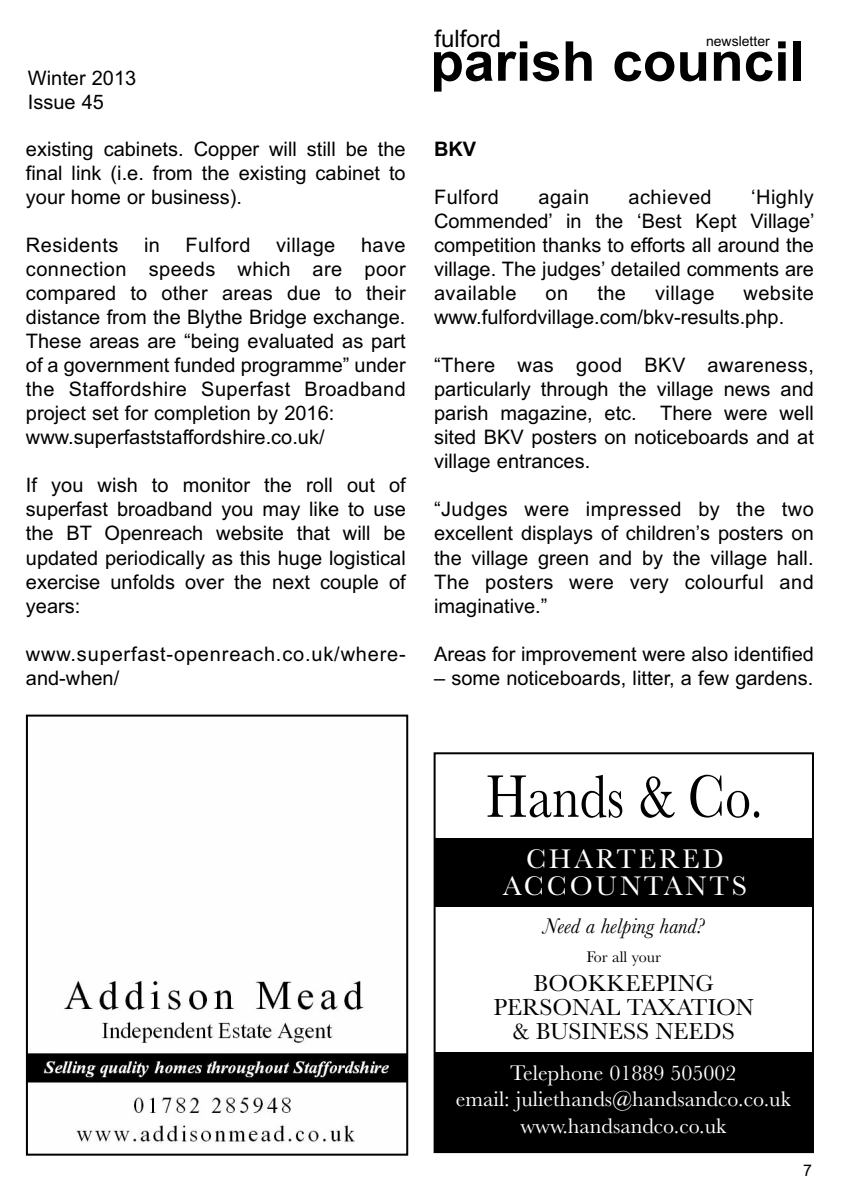
<style>
.page{position:relative;width:842px;height:1191px;background:#fff}
.page>*{position:absolute;margin:0;border:0;box-sizing:border-box;transform-origin:0 0}
.t1{font:62.4px "Baskerville";color:#000;scale:.83 1}
.t2{font:700 55px "Arial";color:#000}
.t3{font:28px/26px "Baskerville";letter-spacing:.1em;color:#fff;text-align:center}
.t4{font:24px/24px "Baskerville";color:#000;text-align:center}
.t5{font:24px "Arial";color:#000}
.t6{font:22px/26.4px "Baskerville";color:#fff;text-align:center}
.t7{font:italic 22px "Baskerville";color:#000}
.t8{font:20px/24px "Arial";color:#000;text-align:justify}
.t9{font:20px "Arial";letter-spacing:.02em;color:#000}
.t10{font:20px/24px "Arial";letter-spacing:.04em;color:#000}
.t11{font:700 20px "Arial";color:#000}
.t12{font:16px "Baskerville";color:#000}
.t13{font:16px "Arial";color:#000}
.t14{font:14px "Arial";color:#000}
</style>
<div class="page">
<img style="left:29px;top:980px;width:376px;height:163px">
<div style="left:26px;top:714px;width:382px;height:441px;border:2px solid #000"></div>
<div style="left:434px;top:838px;width:379px;height:68px;background:#000"></div>
<div style="left:434px;top:1052px;width:378px;height:101px;background:#000"></div>
<p class="t8" style="left:28px;top:66px;width:110px">Winter 2013<br>Issue 45</p>
<p class="t8" style="left:26px;top:137px;width:381px">existing cabinets. Copper will still be the final link (i.e. from the existing cabinet to your home or business).</p>
<p class="t9" style="left:26px;top:234px;width:94px">Residents</p>
<p class="t8" style="left:144px;top:233px;width:18px">in</p>
<p class="t9" style="left:186px;top:234px;width:66px">Fulford</p>
<p class="t9" style="left:276px;top:234px;width:61px">village</p>
<p class="t8" style="left:26px;top:233px;width:381px;text-align:left;text-indent:335px">have connection speeds which are poor compared to other areas due to their distance from the Blythe Bridge exchange.<br>These areas are “being evaluated as part of a government funded programme” under the Staffordshire Superfast Broadband project set for completion by 2016: www.superfaststaffordshire.co.uk/</p>
<p class="t8" style="left:26px;top:473px;width:381px">If you wish to monitor the roll out of superfast broadband you may like to use the BT Openreach website that will be updated periodically as this huge logistical exercise unfolds over the next couple of years:</p>
<p class="t10" style="left:26px;top:641px;width:381px">www.superfast-openreach.co.uk/where&shy;and-when/</p>
<p class="t5" style="left:434px;top:24px;width:68px">fulford</p>
<p class="t14" style="left:706px;top:33px;width:65px">newsletter</p>
<h2 class="t2" style="left:430px;top:30px;width:376px">parish council</h2>
<p class="t11" style="left:434px;top:138px;width:44px">BKV</p>
<p class="t9" style="left:434px;top:186px;width:66px">Fulford</p>
<p class="t8" style="left:538px;top:185px;width:52px">again</p>
<p class="t9" style="left:629px;top:186px;width:85px">achieved</p>
<p class="t8" style="left:434px;top:185px;width:382px;text-indent:317px">‘Highly Commended’ in the ‘Best Kept Village’ competition thanks to efforts all around the village. The judges’ detailed comments are available</p>
<p class="t8" style="left:434px;top:281px;width:381px;text-indent:309px">website www.fulfordvillage.com/bkv-results.php.</p>
<p class="t8" style="left:434px;top:353px;width:381px">“There was good BKV awareness, particularly through the village news and parish magazine, etc. There were well sited BKV posters on noticeboards and at village entrances.</p>
<p class="t8" style="left:434px;top:497px;width:381px">“Judges were impressed by the two excellent displays of children’s posters on the village green and by the village hall.<br>The posters were very colourful and imaginative.”</p>
<p class="t8" style="left:434px;top:641px;width:381px">Areas for improvement were also identified</p>
<p class="t8" style="left:434px;top:665px;width:381px">– some noticeboards, litter, a few gardens.</p>
<p class="t8" style="left:546px;top:281px;width:24px">on</p>
<p class="t8" style="left:597px;top:281px;width:30px">the</p>
<p class="t9" style="left:655px;top:282px;width:61px">village</p>
<h1 class="t1" style="left:486px;top:758px;width:335px">Hands &amp; Co.</h1>
<h3 class="t3" style="left:503px;top:846px;width:245px">CHARTERED<br>ACCOUNTANTS</h3>
<p class="t7" style="left:543px;top:912px;width:163px">Need a helping hand?</p>
<p class="t12" style="left:587px;top:947px;width:76px">For all your</p>
<p class="t4" style="left:493px;top:970px;width:262px">BOOKKEEPING<br>PERSONAL TAXATION &amp; BUSINESS NEEDS</p>
<p class="t6" style="left:456px;top:1059px;width:336px">Telephone 01889 505002<br>email: juliethands@handsandco.co.uk www.handsandco.co.uk</p>
<p class="t13" style="left:803px;top:1161px;width:10px">7</p>
</div>
